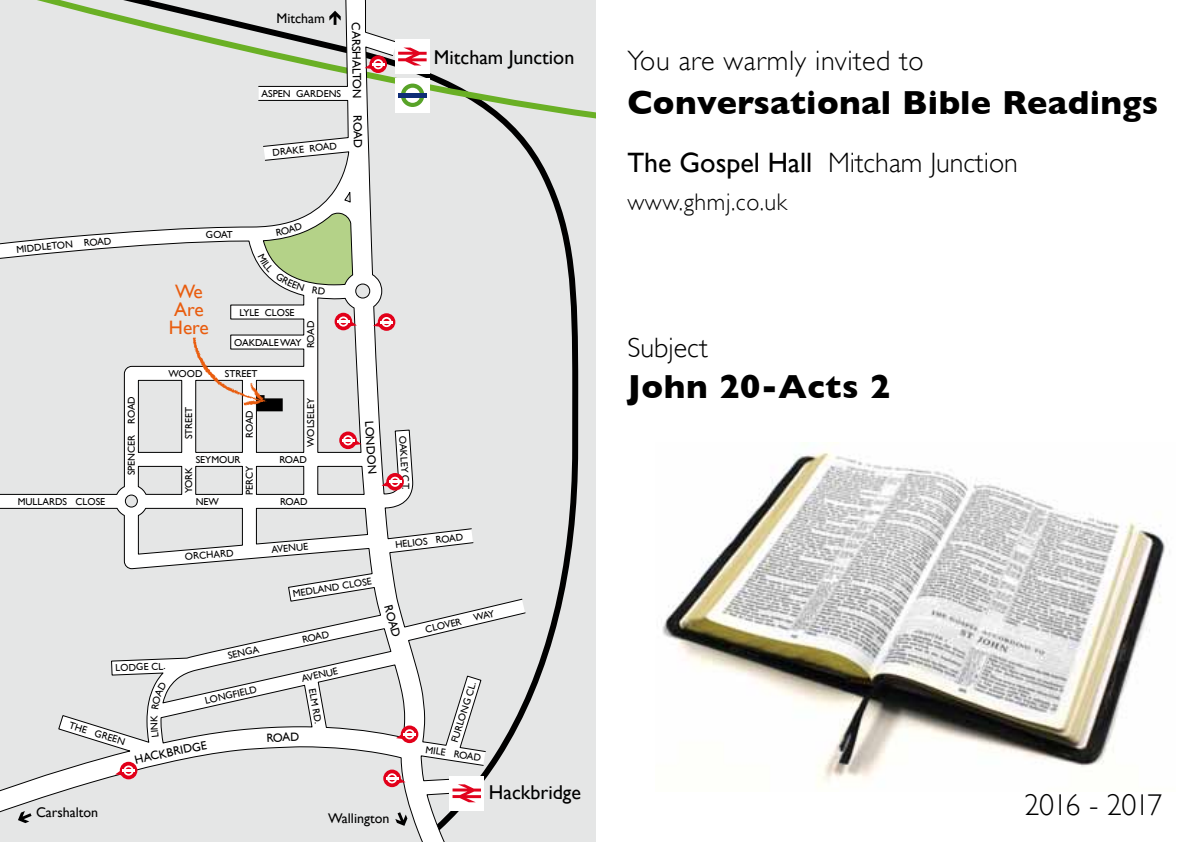
<style>
.page{position:relative;width:1191px;height:842px;background:#fff}
.page>*{position:absolute;margin:0;border:0;box-sizing:border-box;transform-origin:0 0}
.t1{font:700 34px "Gill Sans";letter-spacing:.01em;color:#000}
.t2{font:300 30px "Gill Sans";letter-spacing:-.045em;color:#000}
.t3{font:300 28px "Gill Sans";color:#000}
.t4{font:300 28px "Gill Sans";letter-spacing:.02em;color:#000}
.t5{font:300 24px "Gill Sans";letter-spacing:.025em;color:#000}
.t6{font:20px "Gill Sans";color:#000}
.t7{font:19.4px/18px "Gill Sans";letter-spacing:-.01em;color:#e95d0f;text-align:center}
.t8{font:14px "Gill Sans";color:#000}
.t9{font:12px "Gill Sans";color:#000}
.t10{font:10px "Gill Sans";color:#000}
.t11{font:10px "Gill Sans";letter-spacing:-.02em;color:#000}
.s1{font-weight:400}
</style>
<div class="page">
<img style="left:662px;top:451px;width:503px;height:335px">
<div style="left:0;top:0;width:595px;height:842px;background:#e5e6e6"></div>
<svg style="left:526px;top:140px;width:52px;height:570px"></svg>
<svg style="left:526px;top:101px;width:69px;height:18px"></svg>
<svg style="left:0;top:0;width:526px;height:842px"></svg>
<div style="left:395px;top:78px;width:34px;height:34px;background:#fff"></div>
<svg style="left:401px;top:84px;width:23px;height:23px"></svg>
<div style="left:398px;top:93px;width:29px;height:5px;background:#0f2e77"></div>
<div style="left:395px;top:40px;width:34px;height:34px;background:#fff"></div>
<svg style="left:398px;top:48px;width:28px;height:17px"></svg>
<svg style="left:329px;top:11px;width:12px;height:14px"></svg>
<svg style="left:18px;top:811px;width:14px;height:12px"></svg>
<svg style="left:395px;top:812px;width:12px;height:14px"></svg>
<svg style="left:193px;top:337px;width:90px;height:74px"></svg>
<div style="left:450px;top:776px;width:34px;height:34px;background:#fff"></div>
<svg style="left:452px;top:784px;width:29px;height:18px"></svg>
<svg style="left:334px;top:313px;width:18px;height:17px"></svg>
<svg style="left:337px;top:316px;width:20px;height:11px"></svg>
<svg style="left:339px;top:431px;width:18px;height:18px"></svg>
<svg style="left:383px;top:769px;width:18px;height:18px"></svg>
<svg style="left:386px;top:773px;width:19px;height:10px"></svg>
<div style="left:378px;top:313px;width:17px;height:18px;background:#e2001a;border-radius:50%"></div>
<svg style="left:373px;top:317px;width:20px;height:10px"></svg>
<svg style="left:369px;top:55px;width:18px;height:18px"></svg>
<svg style="left:365px;top:59px;width:19px;height:10px"></svg>
<svg style="left:386px;top:473px;width:18px;height:18px"></svg>
<svg style="left:401px;top:725px;width:17px;height:18px"></svg>
<svg style="left:396px;top:729px;width:20px;height:10px"></svg>
<div style="left:120px;top:762px;width:17px;height:17px;background:#e2001a;border-radius:50%"></div>
<svg style="left:473px;top:610px;width:22px;height:11px"></svg>
<svg style="left:228px;top:646px;width:31px;height:13px"></svg>
<svg style="left:151px;top:681px;width:16px;height:28px"></svg>
<svg style="left:115px;top:715px;width:92px;height:61px"></svg>
<svg style="left:267px;top:733px;width:32px;height:9px"></svg>
<svg style="left:381px;top:477px;width:28px;height:12px"></svg>
<svg style="left:257px;top:209px;width:103px;height:86px;background:#ccdab8"></svg>
<svg style="left:342px;top:421px;width:32px;height:24px"></svg>
<svg style="left:384px;top:605px;width:17px;height:32px"></svg>
<svg style="left:206px;top:231px;width:27px;height:7px"></svg>
<h3 class="t8" style="left:276px;top:10px;width:50px">Mitcham</h3>
<p class="t10" style="left:261px;top:88px;width:81px">ASPEN GARDENS</p>
<p class="t10" style="left:272px;top:146px;width:66px;rotate:-6deg">DRAKE ROAD</p>
<p class="t9" style="left:363px;top:22px;width:78px;rotate:89deg">CARSHALTON</p>
<p class="t9" style="left:364px;top:115px;width:34px;rotate:89deg">ROAD</p>
<h3 class="t6" style="left:434px;top:46px;width:142px">Mitcham Junction</h3>
<p class="t10" style="left:16px;top:244px;width:37px;rotate:-6deg">MIDDLE</p>
<p class="t10" style="left:51px;top:240px;width:61px;rotate:-5deg">TON ROAD</p>
<p class="t10" style="left:125px;top:475px;width:81px;rotate:-90deg">SPENCER ROAD</p>
<h3 class="t7" style="left:169px;top:282px;width:42px">We<br>Are<br>Here</h3>
<p class="t10" style="left:239px;top:306px;width:57px">LYLE CLOSE</p>
<p class="t10" style="left:305px;top:348px;width:29px;rotate:-90deg">ROAD</p>
<p class="t11" style="left:234px;top:336px;width:69px">OAKDALE WAY</p>
<p class="t10" style="left:169px;top:368px;width:35px">WOOD</p>
<p class="t10" style="left:225px;top:368px;width:34px">STREET</p>
<p class="t10" style="left:183px;top:439px;width:34px;rotate:-90deg">STREET</p>
<p class="t10" style="left:244px;top:438px;width:29px;rotate:-90deg">ROAD</p>
<p class="t10" style="left:305px;top:447px;width:50px;rotate:-90deg">WOLSELEY</p>
<p class="t10" style="left:196px;top:453px;width:46px">SEYMOUR</p>
<p class="t10" style="left:279px;top:453px;width:29px">ROAD</p>
<p class="t10" style="left:183px;top:493px;width:28px;rotate:-90deg">YORK</p>
<p class="t10" style="left:244px;top:495px;width:31px;rotate:-90deg">PERCY</p>
<p class="t10" style="left:18px;top:496px;width:89px">MULLARDS CLOSE</p>
<p class="t10" style="left:196px;top:496px;width:25px">NEW</p>
<p class="t10" style="left:280px;top:496px;width:29px">ROAD</p>
<p class="t10" style="left:184px;top:551px;width:50px;rotate:-5deg">ORCHARD</p>
<p class="t10" style="left:271px;top:543px;width:38px;rotate:-5deg">AVENUE</p>
<p class="t9" style="left:377px;top:436px;width:39px;rotate:86deg">NDON</p>
<p class="t10" style="left:115px;top:662px;width:51px;rotate:-2deg">LODGE CL.</p>
<p class="t10" style="left:71px;top:719px;width:59px;rotate:17deg">THE GREEN</p>
<p class="t10" style="left:204px;top:695px;width:54px;rotate:-13deg">LONGFIELD</p>
<p class="t10" style="left:292px;top:588px;width:81px;rotate:-9deg">MEDLAND CLOSE</p>
<p class="t10" style="left:301px;top:634px;width:29px;rotate:-12deg">ROAD</p>
<p class="t10" style="left:300px;top:673px;width:38px;rotate:-13deg">AVENUE</p>
<p class="t10" style="left:318px;top:687px;width:37px;rotate:80deg">ELM RD.</p>
<p class="t10" style="left:408px;top:435px;width:48px;rotate:86deg">OAKLEY C</p>
<p class="t10" style="left:394px;top:539px;width:70px;rotate:-7deg">HELIOS ROAD</p>
<p class="t10" style="left:424px;top:624px;width:38px;rotate:-13deg">CLOVER</p>
<p class="t10" style="left:449px;top:741px;width:65px;rotate:-73deg">FURLONG CL.</p>
<p class="t10" style="left:426px;top:743px;width:57px;rotate:9deg">MILE ROAD</p>
<h3 class="t6" style="left:489px;top:780px;width:94px">Hackbridge</h3>
<h3 class="t8" style="left:36px;top:804px;width:64px">Carshalton</h3>
<h3 class="t8" style="left:328px;top:810px;width:63px">Wallington</h3>
<h3 class="t4" style="left:627px;top:45px;width:298px">You are warmly invited to</h3>
<h1 class="t1" style="left:627px;top:83px;width:532px">Conversational Bible Readings</h1>
<h3 class="t3" style="left:627px;top:146px;width:392px"><span class="s1">The Gospel Hall</span> Mitcham Junction</h3>
<h3 class="t5" style="left:627px;top:188px;width:161px">www.ghmj.co.uk</h3>
<h3 class="t3" style="left:627px;top:331px;width:82px">Subject</h3>
<h1 class="t1" style="left:627px;top:366px;width:264px">John 20-Acts 2</h1>
<h2 class="t2" style="left:1024px;top:787px;width:139px">2016 - 2017</h2>
</div>
